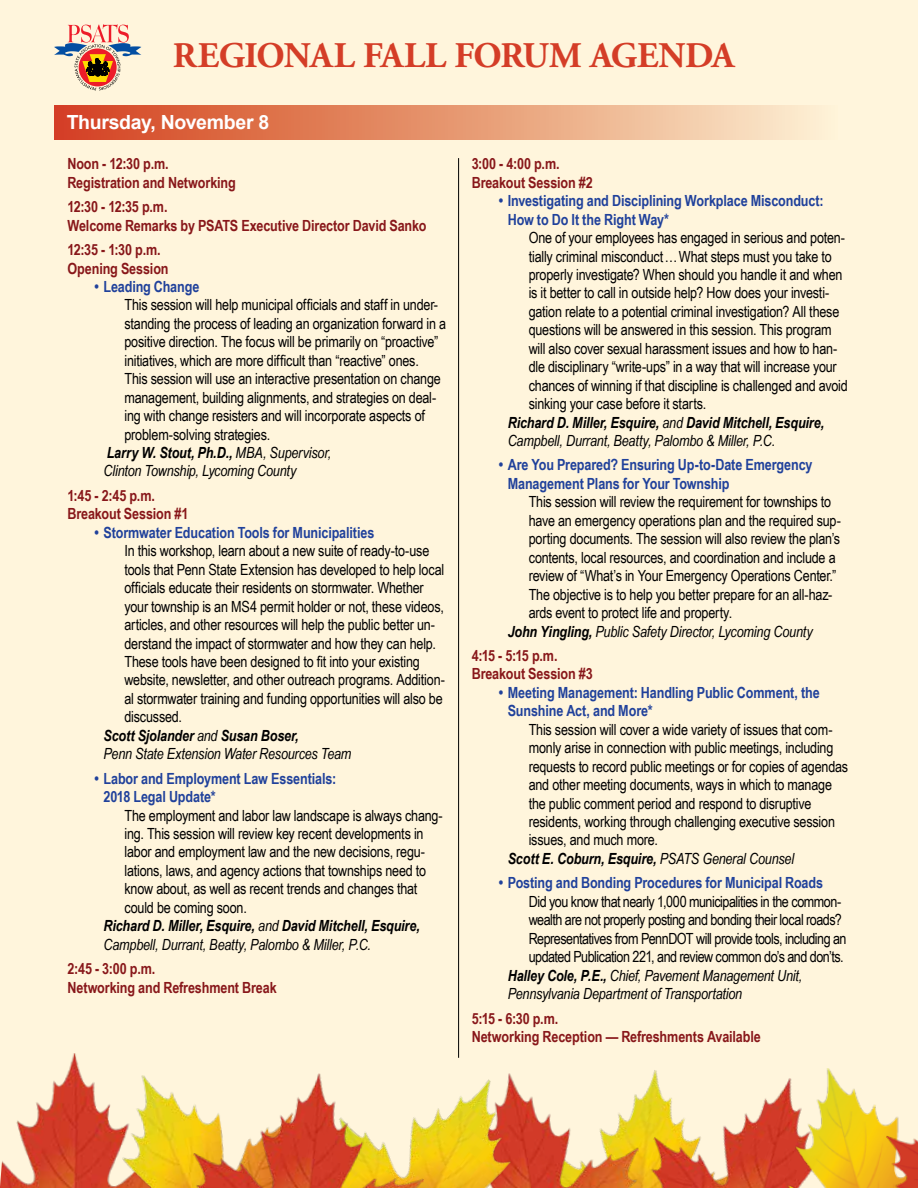
<style>
.page{position:relative;width:918px;height:1188px;background:#fff5dc}
.page>*{position:absolute;margin:0;border:0;box-sizing:border-box;transform-origin:0 0}
.t1{font:700 36px "Adobe Garamond";letter-spacing:-.015em;color:#d43d27}
.t2{font:700 19.5px "Arial";letter-spacing:-.015em;color:#fff}
.t3{font:15.3px "Arial Narrow";letter-spacing:-.015em;color:#000}
.t4{font:700 15.3px/18.5px "Arial Narrow";letter-spacing:-.01em;color:#20419b}
.t5{font:700 15.3px/18.5px "Arial Narrow";letter-spacing:-.01em;color:#88171a}
.t6{font:italic 15.3px "Arial Narrow";letter-spacing:-.01em;color:#000}
.t7{font:15.3px "Arial Narrow";letter-spacing:-.035em;color:#000}
.t8{font:italic 700 15.3px "Arial Narrow";letter-spacing:-.01em;color:#000}
.s1{font-weight:400}
.s2{font-weight:700}
</style>
<div class="page">
<div style="left:54px;top:105px;width:783px;height:34px;background:linear-gradient(to right,#d23f1a,#fcf0ce)"></div>
<img style="left:616px;top:1094px;width:21px;height:94px">
<img style="left:0;top:1081px;width:55px;height:107px">
<img style="left:55px;top:1053px;width:133px;height:135px">
<img style="left:438px;top:1022px;width:178px;height:166px">
<img style="left:188px;top:1073px;width:250px;height:115px">
<img style="left:637px;top:1070px;width:102px;height:118px">
<img style="left:739px;top:1068px;width:143px;height:120px">
<svg style="left:54px;top:24px;width:87px;height:66px"></svg>
<img style="left:882px;top:1117px;width:36px;height:71px">
<hr style="left:458px;top:158px;width:1px;height:900px;background:#000">
<h1 class="t1" style="left:173px;top:36px;width:563px">REGIONAL FALL FORUM AGENDA</h1>
<p class="t2" style="left:67px;top:109px;width:204px">Thursday, November 8</p>
<p class="t5" style="left:67px;top:154px;width:170px">Noon - 12:30 p.m.<br>Registration and Networking</p>
<p class="t5" style="left:67px;top:197px;width:361px">12:30 - 12:35 p.m.<br>Welcome Remarks by PSATS Executive Director David Sanko</p>
<p class="t5" style="left:67px;top:240px;width:103px">12:35 - 1:30 p.m.<br>Opening Session</p>
<p class="t4" style="left:94px;top:277px;width:106px">• Leading Change</p>
<p class="t3" style="left:124px;top:294px;width:315px">This session will help municipal officials and staff in under-</p>
<p class="t3" style="left:124px;top:312px;width:323px">standing the process of leading an organization forward in a</p>
<p class="t3" style="left:124px;top:331px;width:315px">positive direction. The focus will be primarily on “proactive”</p>
<p class="t3" style="left:124px;top:349px;width:296px">initiatives, which are more difficult than “reactive” ones.</p>
<p class="t3" style="left:124px;top:368px;width:318px">This session will use an interactive presentation on change</p>
<p class="t3" style="left:124px;top:386px;width:313px">management, building alignments, and strategies on deal-</p>
<p class="t3" style="left:124px;top:405px;width:302px">ing with change resisters and will incorporate aspects of</p>
<p class="t3" style="left:124px;top:423px;width:147px">problem-solving strategies.</p>
<p class="t8" style="left:107px;top:441px;width:226px">Larry W. Stout, Ph.D., <span class="s1">MBA, Supervisor,</span></p>
<p class="t6" style="left:103px;top:460px;width:194px">Clinton Township, Lycoming County</p>
<p class="t5" style="left:67px;top:486px;width:123px">1:45 - 2:45 p.m.<br>Breakout Session #1</p>
<p class="t4" style="left:94px;top:522px;width:282px">• Stormwater Education Tools for Municipalities</p>
<p class="t3" style="left:124px;top:540px;width:306px">In this workshop, learn about a new suite of ready-to-use</p>
<p class="t3" style="left:124px;top:558px;width:321px">tools that Penn State Extension has developed to help local</p>
<p class="t3" style="left:124px;top:577px;width:301px">officials educate their residents on stormwater. Whether</p>
<p class="t3" style="left:124px;top:595px;width:321px">your township is an MS4 permit holder or not, these videos,</p>
<p class="t3" style="left:124px;top:613px;width:312px">articles, and other resources will help the public better un-</p>
<p class="t3" style="left:124px;top:632px;width:313px">derstand the impact of stormwater and how they can help.</p>
<p class="t3" style="left:124px;top:650px;width:297px">These tools have been designed to fit into your existing</p>
<p class="t3" style="left:124px;top:669px;width:322px">website, newsletter, and other outreach programs. Addition-</p>
<p class="t3" style="left:124px;top:687px;width:320px">al stormwater training and funding opportunities will also be</p>
<p class="t3" style="left:124px;top:706px;width:59px">discussed.</p>
<p class="t8" style="left:103px;top:724px;width:197px">Scott Sjolander <span class="s1">and</span> Susan Boser,</p>
<p class="t6" style="left:103px;top:743px;width:250px">Penn State Extension Water Resources Team</p>
<p class="t4" style="left:103px;top:768px;width:234px;text-indent:-9px">• Labor and Employment Law Essentials:<br>2018 Legal Update*</p>
<p class="t3" style="left:124px;top:804px;width:320px">The employment and labor law landscape is always chang-</p>
<p class="t3" style="left:124px;top:822px;width:301px">ing. This session will review key recent developments in</p>
<p class="t3" style="left:124px;top:841px;width:302px">labor and employment law and the new decisions, regu-</p>
<p class="t3" style="left:124px;top:859px;width:303px">lations, laws, and agency actions that townships need to</p>
<p class="t3" style="left:124px;top:878px;width:294px">know about, as well as recent trends and changes that</p>
<p class="t3" style="left:124px;top:896px;width:124px">could be coming soon.</p>
<p class="t8" style="left:103px;top:914px;width:318px">Richard D. Miller, Esquire, <span class="s1">and</span> David Mitchell, Esquire,</p>
<p class="t6" style="left:103px;top:934px;width:269px">Campbell, Durrant, Beatty, Palombo &amp; Miller, P.C.</p>
<p class="t5" style="left:67px;top:959px;width:211px">2:45 - 3:00 p.m.<br>Networking and Refreshment Break</p>
<p class="t5" style="left:472px;top:154px;width:123px">3:00 - 4:00 p.m.<br>Breakout Session #2</p>
<p class="t4" style="left:508px;top:191px;width:317px;text-indent:-9px">• Investigating and Disciplining Workplace Misconduct:<br>How to Do It the Right Way*</p>
<p class="t3" style="left:529px;top:226px;width:318px">One of your employees has engaged in serious and poten-</p>
<p class="t3" style="left:529px;top:245px;width:305px">tially criminal misconduct…What steps must you take to</p>
<p class="t3" style="left:529px;top:263px;width:315px">properly investigate? When should you handle it and when</p>
<p class="t3" style="left:529px;top:282px;width:302px">is it better to call in outside help? How does your investi-</p>
<p class="t3" style="left:529px;top:300px;width:312px">gation relate to a potential criminal investigation? All these</p>
<p class="t3" style="left:529px;top:319px;width:304px">questions will be answered in this session. This program</p>
<p class="t3" style="left:529px;top:337px;width:310px">will also cover sexual harassment issues and how to han-</p>
<p class="t3" style="left:529px;top:356px;width:310px">dle disciplinary “write-ups” in a way that will increase your</p>
<p class="t3" style="left:529px;top:374px;width:321px">chances of winning if that discipline is challenged and avoid</p>
<p class="t3" style="left:529px;top:393px;width:179px">sinking your case before it starts.</p>
<p class="t8" style="left:508px;top:411px;width:318px">Richard D. Miller, Esquire, <span class="s1">and</span> David Mitchell, Esquire,</p>
<p class="t6" style="left:508px;top:430px;width:269px">Campbell, Durrant, Beatty, Palombo &amp; Miller, P.C.</p>
<p class="t4" style="left:508px;top:455px;width:306px;text-indent:-9px">• Are You Prepared? Ensuring Up-to-Date Emergency<br>Management Plans for Your Township</p>
<p class="t3" style="left:529px;top:491px;width:304px">This session will review the requirement for townships to</p>
<p class="t3" style="left:529px;top:509px;width:314px">have an emergency operations plan and the required sup-</p>
<p class="t3" style="left:529px;top:528px;width:313px">porting documents. The session will also review the plan’s</p>
<p class="t3" style="left:529px;top:546px;width:309px">contents, local resources, and coordination and include a</p>
<p class="t3" style="left:529px;top:565px;width:309px">review of “What’s in Your Emergency Operations Center.”</p>
<p class="t3" style="left:529px;top:583px;width:305px">The objective is to help you better prepare for an all-haz-</p>
<p class="t3" style="left:529px;top:601px;width:205px">ards event to protect life and property.</p>
<p class="t6" style="left:508px;top:620px;width:306px"><span class="s2">John Yingling,</span> Public Safety Director, Lycoming County</p>
<p class="t5" style="left:472px;top:646px;width:123px">4:15 - 5:15 p.m.<br>Breakout Session #3</p>
<p class="t4" style="left:508px;top:683px;width:314px;text-indent:-9px">• Meeting Management: Handling Public Comment, the<br>Sunshine Act, and More*</p>
<p class="t3" style="left:529px;top:718px;width:305px">This session will cover a wide variety of issues that com-</p>
<p class="t3" style="left:529px;top:737px;width:306px">monly arise in connection with public meetings, including</p>
<p class="t3" style="left:529px;top:755px;width:321px">requests to record public meetings or for copies of agendas</p>
<p class="t3" style="left:529px;top:774px;width:305px">and other meeting documents, ways in which to manage</p>
<p class="t3" style="left:529px;top:792px;width:284px">the public comment period and respond to disruptive</p>
<p class="t3" style="left:529px;top:810px;width:308px">residents, working through challenging executive session</p>
<p class="t3" style="left:529px;top:829px;width:131px">issues, and much more.</p>
<p class="t8" style="left:508px;top:847px;width:288px">Scott E. Coburn, Esquire, <span class="s1">PSATS General Counsel</span></p>
<p class="t4" style="left:499px;top:873px;width:326px">• Posting and Bonding Procedures for Municipal Roads</p>
<p class="t7" style="left:529px;top:890px;width:314px">Did you know that nearly 1,000 municipalities in the common-</p>
<p class="t7" style="left:529px;top:909px;width:314px">wealth are not properly posting and bonding their local roads?</p>
<p class="t7" style="left:529px;top:927px;width:319px">Representatives from PennDOT will provide tools, including an</p>
<p class="t7" style="left:529px;top:946px;width:317px">updated Publication 221, and review common do’s and don’ts.</p>
<p class="t6" style="left:508px;top:965px;width:296px"><span class="s2">Halley Cole, P.E.,</span> Chief, Pavement Management Unit,</p>
<p class="t6" style="left:508px;top:983px;width:236px">Pennsylvania Department of Transportation</p>
<p class="t5" style="left:472px;top:1008px;width:291px">5:15 - 6:30 p.m.<br>Networking Reception — Refreshments Available</p>
</div>
